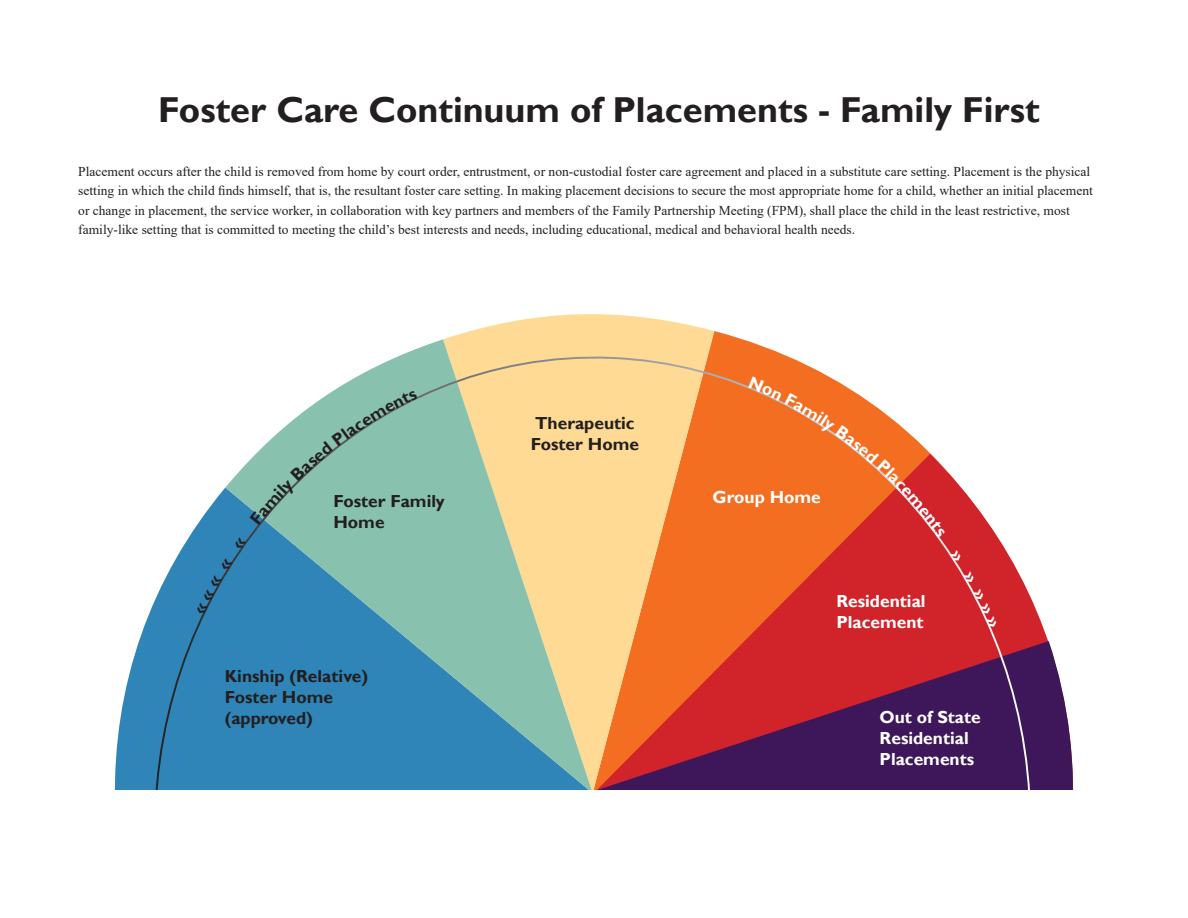
<style>
.page{position:relative;width:1188px;height:918px;background:#fff}
.page>*{position:absolute;margin:0;border:0;box-sizing:border-box;transform-origin:0 0}
.t1{font:700 36px "Gill Sans";color:#231f20}
.t2{font:700 17.4px/20.9px "Gill Sans";color:#231f20}
.t3{font:700 17.4px/20.9px "Gill Sans";color:#fff}
.t4{font:13.5px/19.5px "Times New Roman";color:#231f20}
</style>
<div class="page">
<svg style="left:114px;top:630px;width:29px;height:160px;fill:#2f85b8"></svg>
<svg style="left:444px;top:314px;width:270px;height:34px;fill:#feda94"></svg>
<svg style="left:1042px;top:641px;width:31px;height:149px;fill:#3e165a"></svg>
<svg style="left:143px;top:348px;width:899px;height:442px;background:#a8918c"></svg>
<svg style="left:196px;top:558px;width:36px;height:57px;background:#2f80b0"></svg>
<svg style="left:234px;top:537px;width:12px;height:13px"></svg>
<svg style="left:250px;top:390px;width:168px;height:135px;background:#94c6b6"></svg>
<svg style="left:748px;top:376px;width:197px;height:161px"></svg>
<svg style="left:950px;top:550px;width:12px;height:12px"></svg>
<svg style="left:963px;top:571px;width:35px;height:58px;background:#d22e35"></svg>
<p class="t1" style="left:158px;top:89px;width:883px">Foster Care Continuum of Placements - Family First</p>
<p class="t4" style="left:78px;top:161px;width:1016px">Placement occurs after the child is removed from home by court order, entrustment, or non-custodial foster care agreement and placed in a substitute care setting. Placement is the physical setting in which the child finds himself, that is, the resultant foster care setting. In making placement decisions to secure the most appropriate home for a child, whether an initial placement or change in placement, the service worker, in collaboration with key partners and members of the Family Partnership Meeting (FPM), shall place the child in the least restrictive, most family-like setting that is committed to meeting the child’s best interests and needs, including educational, medical and behavioral health needs.</p>
<p class="t2" style="left:333px;top:491px;width:113px">Foster Family<br>Home</p>
<p class="t2" style="left:225px;top:666px;width:145px">Kinship (Relative)<br>Foster Home (approved)</p>
<p class="t2" style="left:531px;top:413px;width:110px">Therapeutic<br>Foster Home</p>
<p class="t3" style="left:713px;top:487px;width:110px">Group Home</p>
<p class="t3" style="left:836px;top:591px;width:91px">Residential<br>Placement</p>
<p class="t3" style="left:880px;top:707px;width:103px">Out of State<br>Residential<br>Placements</p>
</div>
